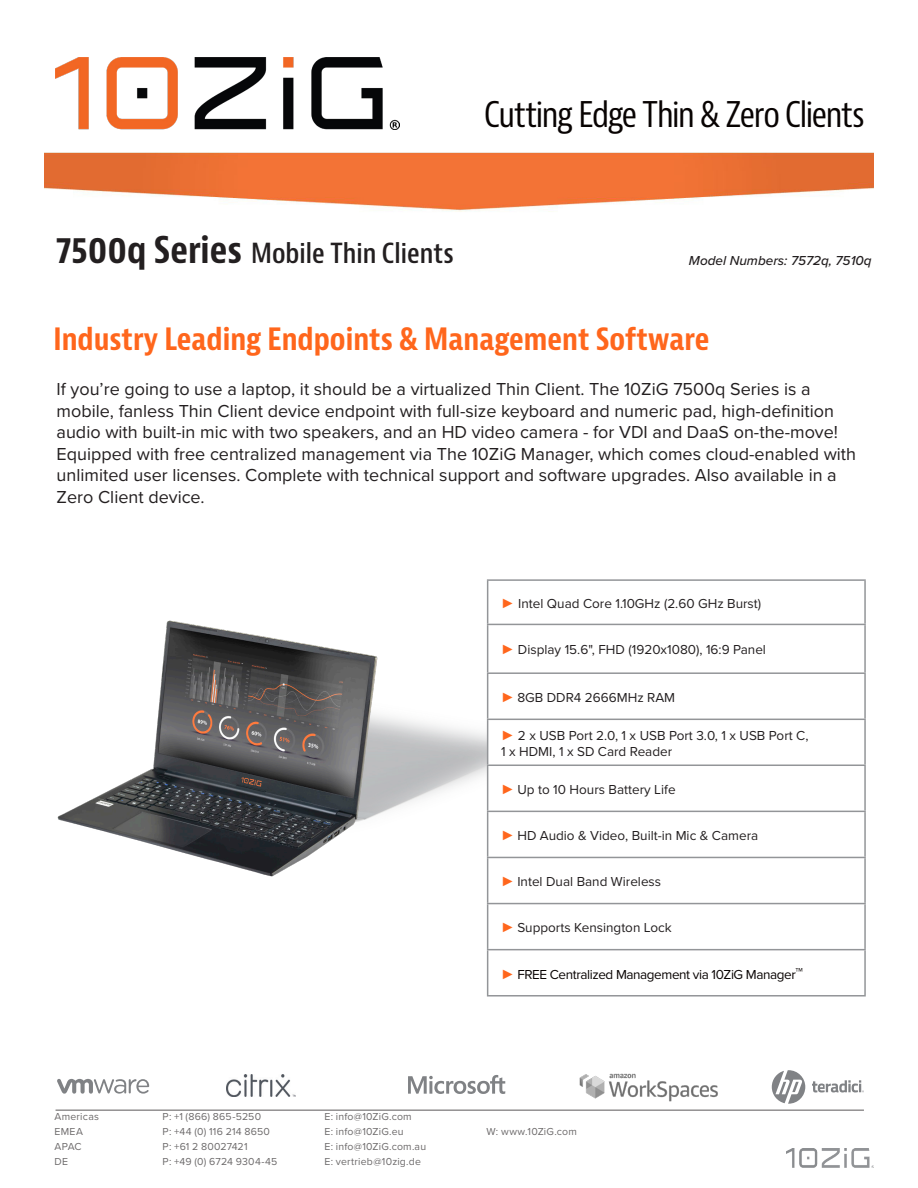
<style>
.page{position:relative;width:918px;height:1188px;background:#fff}
.page>*{position:absolute;margin:0;border:0;box-sizing:border-box;transform-origin:0 0}
.t1{font:700 condensed 36px "Bernina Sans";color:#231f20}
.t2{font:condensed 34.5px "Bernina Sans";letter-spacing:-.04em;color:#080302}
.t3{font:700 condensed 30px "Bernina Sans";color:#ff661c}
.t4{font:600 condensed 27px "Bernino Sans";color:#231f20}
.t5{font:18px/21.6px "Proxima Nova";color:#231f20}
.t6{font:13.5px "Proxima Nova";color:#231f20}
.t7{font:13.5px "Proxima Nova";letter-spacing:-.03em;color:#080302}
.t8{font:italic 500 13.5px "Proxima Nova";color:#231f20}
.t9{font:10.5px "Proxima Nova";letter-spacing:.02em;color:#231f20}
.t10{font:10.5px "Proxima Nova";color:#231f20}
.s1{font-family:"Arial";color:#ff661c}
.s2{font-size:16.5px}
</style>
<div class="page">
<img style="left:57px;top:599px;width:430px;height:283px">
<img style="left:44px;top:152px;width:830px;height:60px">
<img style="left:56px;top:58px;width:344px;height:72px">
<img style="left:787px;top:1149px;width:86px;height:18px">
<hr style="left:56px;top:1109px;width:808px;height:2px;background:#231f20">
<svg style="left:57px;top:1079px;width:92px;height:15px"></svg>
<svg style="left:408px;top:1075px;width:97px;height:19px"></svg>
<img style="left:579px;top:1073px;width:139px;height:28px">
<img style="left:227px;top:1075px;width:69px;height:21px">
<svg style="left:488px;top:625px;width:376px;height:370px"></svg>
<hr style="left:487px;top:579px;width:379px;height:2px;background:#939598">
<hr style="left:487px;top:581px;width:1px;height:43px;background:#939598">
<hr style="left:864px;top:581px;width:2px;height:43px;background:#939598">
<hr style="left:487px;top:624px;width:379px;height:1px;background:#939598">
<hr style="left:487px;top:625px;width:1px;height:47px;background:#939598">
<hr style="left:864px;top:625px;width:2px;height:47px;background:#939598">
<hr style="left:487px;top:672px;width:379px;height:2px;background:#939598">
<hr style="left:487px;top:674px;width:1px;height:45px;background:#939598">
<hr style="left:864px;top:674px;width:2px;height:45px;background:#939598">
<hr style="left:487px;top:719px;width:379px;height:1px;background:#939598">
<hr style="left:487px;top:720px;width:1px;height:45px;background:#939598">
<hr style="left:864px;top:720px;width:2px;height:45px;background:#939598">
<hr style="left:487px;top:765px;width:379px;height:1px;background:#939598">
<hr style="left:487px;top:766px;width:1px;height:45px;background:#939598">
<hr style="left:864px;top:766px;width:2px;height:45px;background:#939598">
<hr style="left:487px;top:811px;width:379px;height:1px;background:#939598">
<hr style="left:487px;top:812px;width:1px;height:45px;background:#939598">
<hr style="left:864px;top:812px;width:2px;height:45px;background:#939598">
<hr style="left:487px;top:857px;width:379px;height:1px;background:#939598">
<hr style="left:487px;top:858px;width:1px;height:45px;background:#939598">
<hr style="left:864px;top:858px;width:2px;height:45px;background:#939598">
<hr style="left:487px;top:903px;width:379px;height:1px;background:#939598">
<hr style="left:487px;top:904px;width:1px;height:45px;background:#939598">
<hr style="left:864px;top:904px;width:2px;height:45px;background:#939598">
<hr style="left:487px;top:949px;width:379px;height:1px;background:#939598">
<hr style="left:487px;top:950px;width:1px;height:45px;background:#939598">
<hr style="left:864px;top:950px;width:2px;height:45px;background:#939598">
<hr style="left:487px;top:995px;width:379px;height:2px;background:#939598">
<svg style="left:812px;top:1080px;width:52px;height:13px"></svg>
<svg style="left:772px;top:1070px;width:33px;height:34px"></svg>
<p class="t2" style="left:484px;top:94px;width:382px">Cutting Edge Thin &amp; Zero Clients</p>
<p class="t1" style="left:56px;top:228px;width:188px">7500q Series</p>
<p class="t4" style="left:251px;top:237px;width:204px">Mobile Thin Clients</p>
<p class="t8" style="left:689px;top:251px;width:184px">Model Numbers: 7572q, 7510q</p>
<p class="t3" style="left:53px;top:320px;width:658px">Industry Leading Endpoints &amp; Management Software</p>
<p class="t5" style="left:57px;top:377px;width:801px">If you’re going to use a laptop, it should be a virtualized Thin Client. The 10ZiG 7500q Series is a mobile, fanless Thin Client device endpoint with full-size keyboard and numeric pad, high-definition audio with built-in mic with two speakers, and an HD video camera - for VDI and DaaS on-the-move!<br>Equipped with free centralized management via The 10ZiG Manager, which comes cloud-enabled with unlimited user licenses. Complete with technical support and software upgrades. Also available in a Zero Client device.</p>
<p class="t6" style="left:501px;top:593px;width:262px"><span class="s1">►</span> Intel Quad Core 1.10GHz (2.60 GHz Burst)</p>
<p class="t6" style="left:501px;top:640px;width:266px"><span class="s1">►</span> Display 15.6", FHD (1920x1080), 16:9 Panel</p>
<p class="t6" style="left:501px;top:687px;width:176px"><span class="s1">►</span> 8GB DDR4 2666MHz RAM</p>
<p class="t6" style="left:501px;top:725px;width:309px"><span class="s1">►</span> 2 x USB Port 2.0, 1 x USB Port 3.0, 1 x USB Port C,</p>
<p class="t6" style="left:501px;top:741px;width:173px">1 x HDMI, 1 x SD Card Reader</p>
<p class="t6" style="left:501px;top:779px;width:176px"><span class="s1">►</span> Up to 10 Hours Battery Life</p>
<p class="t6" style="left:501px;top:825px;width:259px"><span class="s1">►</span> HD Audio &amp; Video, Built-in Mic &amp; Camera</p>
<p class="t6" style="left:501px;top:871px;width:162px"><span class="s1">►</span> Intel Dual Band Wireless</p>
<p class="t6" style="left:501px;top:917px;width:172px"><span class="s1">►</span> Supports Kensington Lock</p>
<p class="t7" style="left:501px;top:965px;width:303px"><span class="s1">►</span> FREE Centralized Management via 10ZiG Manager<span class="s2">™</span></p>
<p class="t9" style="left:55px;top:1109px;width:46px">Americas</p>
<p class="t9" style="left:163px;top:1109px;width:100px">P: +1 (866) 865-5250</p>
<p class="t9" style="left:325px;top:1109px;width:89px">E: info@10ZiG.com</p>
<p class="t9" style="left:55px;top:1124px;width:30px">EMEA</p>
<p class="t9" style="left:163px;top:1124px;width:109px">P: +44 (0) 116 214 8650</p>
<p class="t9" style="left:325px;top:1124px;width:81px">E: info@10ZiG.eu</p>
<p class="t9" style="left:487px;top:1124px;width:92px">W: www.10ZiG.com</p>
<p class="t9" style="left:55px;top:1139px;width:29px">APAC</p>
<p class="t10" style="left:163px;top:1139px;width:87px">P: +61 2 80027421</p>
<p class="t9" style="left:325px;top:1139px;width:103px">E: info@10ZiG.com.au</p>
<p class="t9" style="left:55px;top:1154px;width:15px">DE</p>
<p class="t9" style="left:163px;top:1154px;width:116px">P: +49 (0) 6724 9304-45</p>
<p class="t9" style="left:325px;top:1154px;width:98px">E: vertrieb@10zig.de</p>
</div>
